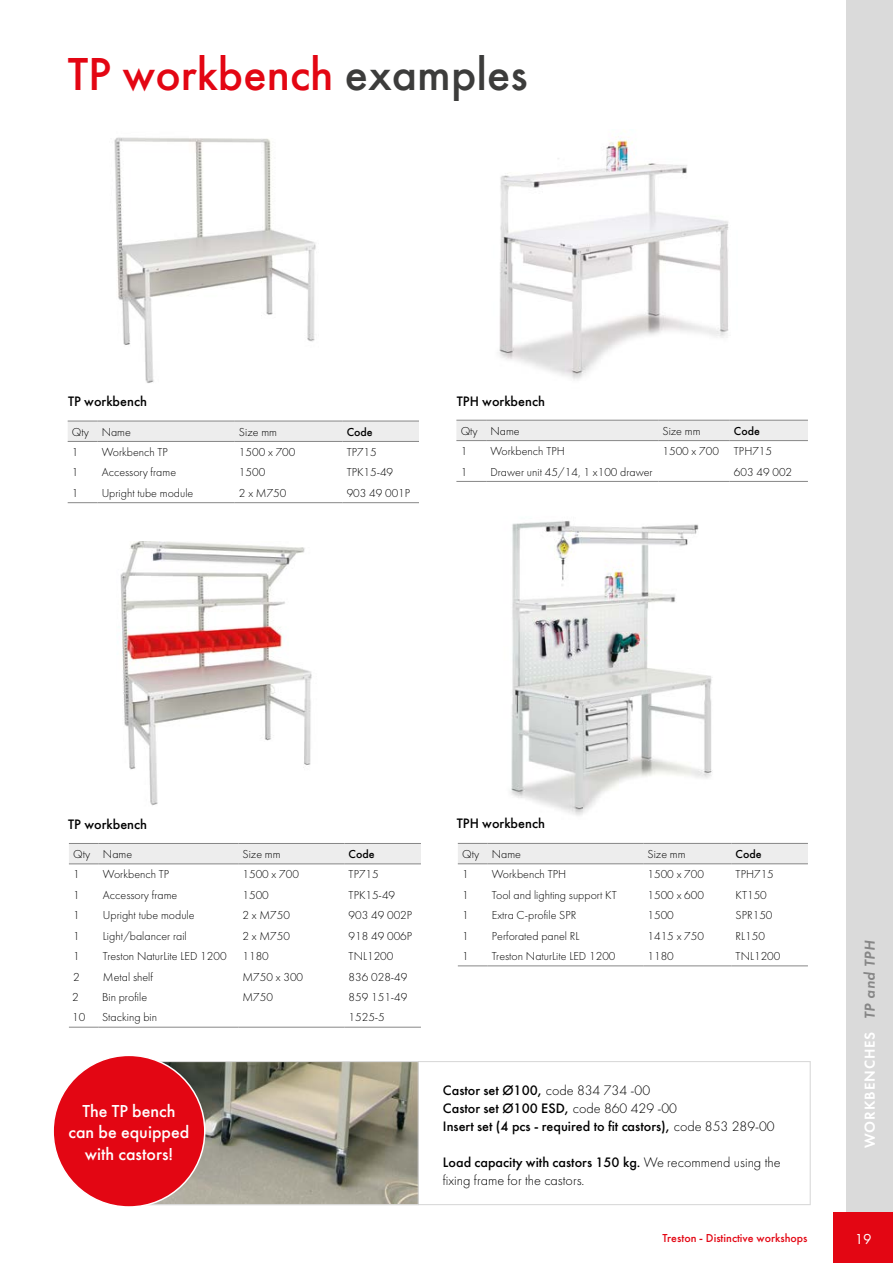
<style>
.page{position:relative;width:893px;height:1263px;background:#fff}
.page>*{position:absolute;margin:0;border:0;box-sizing:border-box;transform-origin:0 0}
.t1{font:500 48px "Futura";color:#e30613}
.t2{font:500 18px/21.6px "Futura";color:#fff;text-align:center}
.t3{font:15px "Futura Demi";letter-spacing:.06em;color:#fff}
.t4{font:15px "Futura";color:#fff}
.t5{font:500 14.25px/18px "Futura";color:#000}
.t6{font:300 14.25px/18px "Futura";color:#000}
.t7{font:300 12px "Futura";color:#000}
.t8{font:500 12px "Futura";color:#e30613}
.t9{font:500 12px "Futura";color:#000}
.s1{color:#3c3c3b}
.s2{font-style:italic;color:#878787}
.s3{font-weight:300}
.s4{font-weight:500}
</style>
<div class="page">
<img style="left:114px;top:137px;width:202px;height:246px">
<img style="left:511px;top:520px;width:202px;height:296px">
<img style="left:120px;top:542px;width:192px;height:264px">
<img style="left:499px;top:131px;width:230px;height:249px">
<img style="left:156px;top:1063px;width:261px;height:140px">
<div style="left:122px;top:1061px;width:297px;height:144px;border:1px solid #dadada"></div>
<div style="left:53px;top:1055px;width:152px;height:152px;background:#e30613;border-radius:50%"></div>
<div style="left:846px;top:0;width:47px;height:1263px;background:#dadada"></div>
<div style="left:833px;top:1212px;width:60px;height:51px;background:#e30613"></div>
<div style="left:458px;top:844px;width:350px;height:19px;background:#ededed"></div>
<hr style="left:458px;top:843px;width:30px;height:1px;background:#878787">
<hr style="left:488px;top:843px;width:155px;height:1px;background:#878787">
<hr style="left:643px;top:843px;width:88px;height:1px;background:#878787">
<hr style="left:731px;top:843px;width:77px;height:1px;background:#878787">
<hr style="left:458px;top:863px;width:30px;height:1px;background:#878787">
<hr style="left:488px;top:863px;width:155px;height:1px;background:#878787">
<hr style="left:643px;top:863px;width:88px;height:1px;background:#878787">
<hr style="left:731px;top:863px;width:77px;height:1px;background:#878787">
<hr style="left:458px;top:965px;width:30px;height:1px;background:#878787">
<hr style="left:488px;top:965px;width:155px;height:1px;background:#878787">
<hr style="left:643px;top:965px;width:88px;height:1px;background:#878787">
<hr style="left:731px;top:965px;width:77px;height:1px;background:#878787">
<div style="left:69px;top:844px;width:352px;height:19px;background:#ededed"></div>
<hr style="left:69px;top:1027px;width:30px;height:1px;background:#878787">
<hr style="left:99px;top:1027px;width:139px;height:1px;background:#878787">
<hr style="left:238px;top:1027px;width:106px;height:1px;background:#878787">
<hr style="left:344px;top:1027px;width:77px;height:1px;background:#878787">
<hr style="left:69px;top:843px;width:30px;height:1px;background:#878787">
<hr style="left:99px;top:843px;width:139px;height:1px;background:#878787">
<hr style="left:238px;top:843px;width:106px;height:1px;background:#878787">
<hr style="left:344px;top:843px;width:77px;height:1px;background:#878787">
<hr style="left:69px;top:863px;width:30px;height:1px;background:#878787">
<hr style="left:99px;top:863px;width:139px;height:1px;background:#878787">
<hr style="left:238px;top:863px;width:106px;height:1px;background:#878787">
<hr style="left:344px;top:863px;width:77px;height:1px;background:#878787">
<svg style="left:68px;top:502px;width:29px;height:1px"></svg>
<hr style="left:97px;top:502px;width:138px;height:1px;background:#878787">
<hr style="left:235px;top:502px;width:107px;height:1px;background:#878787">
<hr style="left:342px;top:502px;width:77px;height:1px;background:#878787">
<div style="left:68px;top:421px;width:351px;height:21px;background:#ededed"></div>
<hr style="left:97px;top:441px;width:138px;height:1px;background:#878787">
<hr style="left:235px;top:441px;width:107px;height:1px;background:#878787">
<hr style="left:342px;top:441px;width:77px;height:1px;background:#878787">
<div style="left:456px;top:421px;width:352px;height:19px;background:#ededed"></div>
<hr style="left:456px;top:420px;width:30px;height:1px;background:#878787">
<hr style="left:486px;top:420px;width:172px;height:1px;background:#878787">
<hr style="left:658px;top:420px;width:72px;height:1px;background:#878787">
<hr style="left:730px;top:420px;width:78px;height:1px;background:#878787">
<hr style="left:456px;top:440px;width:30px;height:1px;background:#878787">
<hr style="left:486px;top:440px;width:172px;height:1px;background:#878787">
<hr style="left:658px;top:440px;width:72px;height:1px;background:#878787">
<hr style="left:730px;top:440px;width:78px;height:1px;background:#878787">
<hr style="left:456px;top:481px;width:30px;height:1px;background:#878787">
<hr style="left:486px;top:481px;width:172px;height:1px;background:#878787">
<hr style="left:658px;top:481px;width:72px;height:1px;background:#878787">
<hr style="left:730px;top:481px;width:78px;height:1px;background:#878787">
<h1 class="t1" style="left:68px;top:45px;width:461px">TP workbench <span class="s1">examples</span></h1>
<p class="t5" style="left:68px;top:392px;width:80px">TP workbench</p>
<p class="t5" style="left:457px;top:392px;width:90px">TPH workbench</p>
<p class="t7" style="left:72px;top:425px;width:60px">Qty Name</p>
<p class="t7" style="left:239px;top:425px;width:40px">Size mm</p>
<p class="t9" style="left:347px;top:424px;width:27px">Code</p>
<p class="t7" style="left:72px;top:445px;width:8px">1</p>
<p class="t7" style="left:102px;top:445px;width:68px">Workbench TP</p>
<p class="t7" style="left:239px;top:445px;width:58px">1500 x 700</p>
<p class="t7" style="left:347px;top:445px;width:32px">TP715</p>
<p class="t7" style="left:72px;top:466px;width:8px">1</p>
<p class="t7" style="left:102px;top:466px;width:76px">Accessory frame</p>
<p class="t7" style="left:239px;top:466px;width:28px">1500</p>
<p class="t7" style="left:347px;top:466px;width:48px">TPK15-49</p>
<p class="t7" style="left:72px;top:486px;width:8px">1</p>
<p class="t7" style="left:102px;top:486px;width:93px">Upright tube module</p>
<p class="t7" style="left:239px;top:486px;width:49px">2 x M750</p>
<p class="t7" style="left:347px;top:486px;width:65px">903 49 001P</p>
<p class="t7" style="left:461px;top:424px;width:60px">Qty Name</p>
<p class="t7" style="left:662px;top:424px;width:40px">Size mm</p>
<p class="t9" style="left:734px;top:423px;width:27px">Code</p>
<p class="t7" style="left:461px;top:444px;width:8px">1</p>
<p class="t7" style="left:490px;top:444px;width:76px">Workbench TPH</p>
<p class="t7" style="left:662px;top:444px;width:58px">1500 x 700</p>
<p class="t7" style="left:734px;top:444px;width:40px">TPH715</p>
<p class="t7" style="left:461px;top:465px;width:8px">1</p>
<p class="t7" style="left:490px;top:465px;width:164px">Drawer unit 45/14, 1 x100 drawer</p>
<p class="t7" style="left:734px;top:465px;width:60px">603 49 002</p>
<p class="t5" style="left:68px;top:815px;width:80px">TP workbench</p>
<p class="t5" style="left:457px;top:814px;width:90px">TPH workbench</p>
<p class="t7" style="left:73px;top:847px;width:60px">Qty Name</p>
<p class="t7" style="left:243px;top:847px;width:40px">Size mm</p>
<p class="t9" style="left:349px;top:847px;width:27px">Code</p>
<p class="t7" style="left:73px;top:868px;width:8px">1</p>
<p class="t7" style="left:103px;top:868px;width:68px">Workbench TP</p>
<p class="t7" style="left:243px;top:868px;width:58px">1500 x 700</p>
<p class="t7" style="left:349px;top:868px;width:32px">TP715</p>
<p class="t7" style="left:73px;top:888px;width:8px">1</p>
<p class="t7" style="left:103px;top:888px;width:76px">Accessory frame</p>
<p class="t7" style="left:243px;top:888px;width:28px">1500</p>
<p class="t7" style="left:349px;top:888px;width:48px">TPK15-49</p>
<p class="t7" style="left:73px;top:908px;width:8px">1</p>
<p class="t7" style="left:103px;top:908px;width:93px">Upright tube module</p>
<p class="t7" style="left:243px;top:908px;width:49px">2 x M750</p>
<p class="t7" style="left:349px;top:908px;width:65px">903 49 002P</p>
<p class="t7" style="left:73px;top:929px;width:8px">1</p>
<p class="t7" style="left:103px;top:929px;width:85px">Light/balancer rail</p>
<p class="t7" style="left:243px;top:929px;width:49px">2 x M750</p>
<p class="t7" style="left:349px;top:929px;width:65px">918 49 006P</p>
<p class="t7" style="left:73px;top:949px;width:8px">1</p>
<p class="t7" style="left:103px;top:949px;width:125px">Treston NaturLite LED 1200</p>
<p class="t7" style="left:243px;top:949px;width:28px">1180</p>
<p class="t7" style="left:349px;top:949px;width:46px">TNL1200</p>
<p class="t7" style="left:73px;top:970px;width:8px">2</p>
<p class="t7" style="left:103px;top:970px;width:52px">Metal shelf</p>
<p class="t7" style="left:243px;top:970px;width:62px">M750 x 300</p>
<p class="t7" style="left:349px;top:970px;width:60px">836 028-49</p>
<p class="t7" style="left:72px;top:990px;width:8px">2</p>
<p class="t7" style="left:102px;top:990px;width:47px">Bin profile</p>
<p class="t7" style="left:243px;top:990px;width:32px">M750</p>
<p class="t7" style="left:349px;top:990px;width:60px">859 151-49</p>
<p class="t7" style="left:72px;top:1010px;width:15px">10</p>
<p class="t7" style="left:102px;top:1010px;width:56px">Stacking bin</p>
<p class="t7" style="left:349px;top:1010px;width:38px">1525-5</p>
<h2 class="t2" style="left:69px;top:1100px;width:122px">The TP bench can be equipped with castors!</h2>
<p class="t7" style="left:462px;top:847px;width:60px">Qty Name</p>
<p class="t7" style="left:648px;top:847px;width:40px">Size mm</p>
<p class="t9" style="left:736px;top:847px;width:27px">Code</p>
<p class="t7" style="left:462px;top:867px;width:8px">1</p>
<p class="t7" style="left:492px;top:867px;width:76px">Workbench TPH</p>
<p class="t7" style="left:648px;top:867px;width:58px">1500 x 700</p>
<p class="t7" style="left:736px;top:867px;width:40px">TPH715</p>
<p class="t7" style="left:462px;top:888px;width:8px">1</p>
<p class="t7" style="left:492px;top:888px;width:126px">Tool and lighting support KT</p>
<p class="t7" style="left:648px;top:888px;width:58px">1500 x 600</p>
<p class="t7" style="left:736px;top:888px;width:33px">KT150</p>
<p class="t7" style="left:462px;top:908px;width:8px">1</p>
<p class="t7" style="left:492px;top:908px;width:86px">Extra C-profile SPR</p>
<p class="t7" style="left:648px;top:908px;width:28px">1500</p>
<p class="t7" style="left:736px;top:908px;width:38px">SPR150</p>
<p class="t7" style="left:462px;top:929px;width:8px">1</p>
<p class="t7" style="left:492px;top:929px;width:89px">Perforated panel RL</p>
<p class="t7" style="left:648px;top:929px;width:58px">1415 x 750</p>
<p class="t7" style="left:736px;top:929px;width:31px">RL150</p>
<p class="t7" style="left:462px;top:949px;width:8px">1</p>
<p class="t7" style="left:492px;top:949px;width:125px">Treston NaturLite LED 1200</p>
<p class="t7" style="left:648px;top:949px;width:28px">1180</p>
<p class="t7" style="left:736px;top:949px;width:46px">TNL1200</p>
<p class="t3" style="left:860px;top:1148px;width:209px;rotate:-90deg">WORKBENCHES <span class="s2">TP and TPH</span></p>
<p class="t5" style="left:443px;top:1082px;width:333px">Castor set Ø100, <span class="s3">code 834 734 -00<br></span>Castor set Ø100 ESD, <span class="s3">code 860 429 -00<br></span>Insert set (4 pcs - required to fit castors), <span class="s3">code 853 289-00</span></p>
<p class="t6" style="left:443px;top:1153px;width:339px"><span class="s4">Load capacity with castors 150 kg.</span> We recommend using the fixing frame for the castors.</p>
<p class="t8" style="left:662px;top:1231px;width:147px">Treston - Distinctive workshops</p>
<p class="t4" style="left:855px;top:1230px;width:19px">19</p>
</div>
